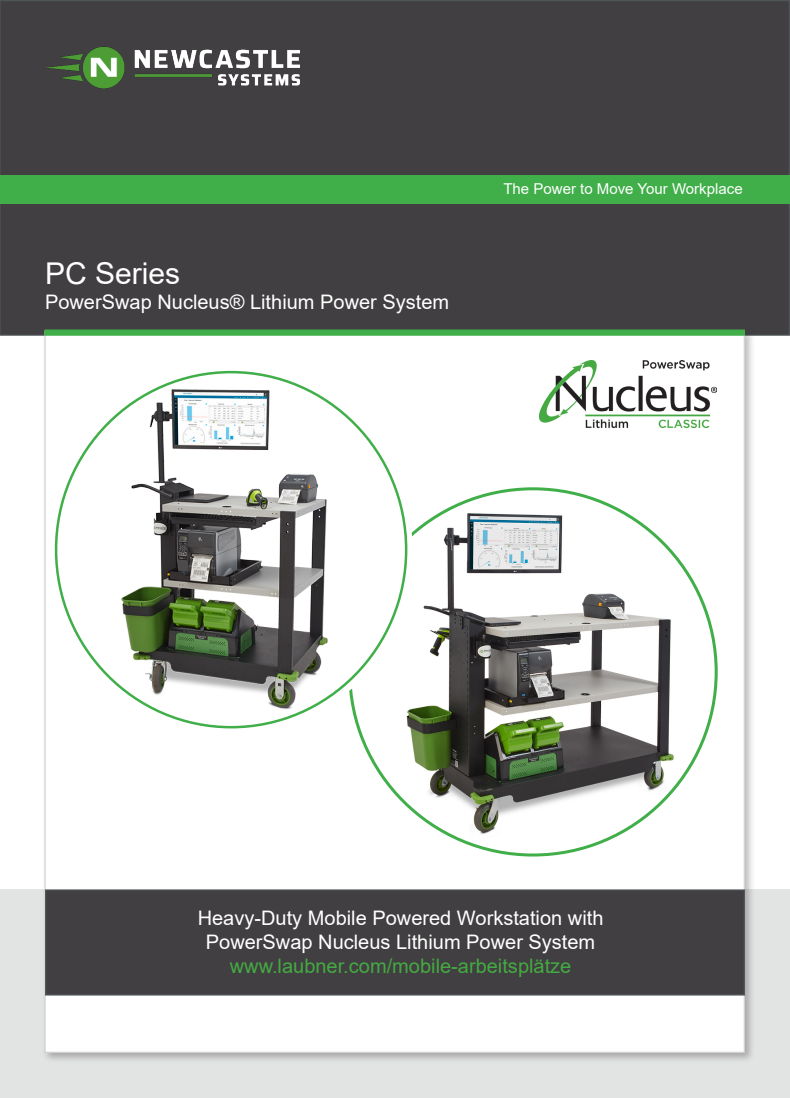
<style>
.page{position:relative;width:790px;height:1098px;background:#fff}
.page>*{position:absolute;margin:0;border:0;box-sizing:border-box;transform-origin:0 0}
.t1{font:30px "Arial";color:#fff}
.t2{font:20px "Arial";color:#fff}
.t3{font:20px "Arial";color:#44aa42}
.t4{font:15px "Arial";color:#fff}
</style>
<div class="page">
<div style="left:0;top:1px;width:788px;height:334px;background:#413f41"></div>
<div style="left:0;top:175px;width:789px;height:28px;background:#40ae49"></div>
<div style="left:0;top:889px;width:789px;height:208px;background:#e2e3e3"></div>
<div style="left:41px;top:328px;width:714px;height:735px;background:#231f20;opacity:.3"></div>
<div style="left:44px;top:331px;width:700px;height:721px;background:#fff;border:1px solid #d1d2d4"></div>
<div style="left:44px;top:329px;width:700px;height:7px;background:#40ae49"></div>
<div style="left:45px;top:889px;width:699px;height:106px;background:#413f41;border:1px solid #4f5458"></div>
<img style="left:45px;top:46px;width:255px;height:43px">
<img style="left:375px;top:507px;width:330px;height:330px">
<div style="left:56px;top:372px;width:350px;height:355px;background:#fff;border-radius:50%"></div>
<img style="left:111px;top:382px;width:223px;height:331px">
<img style="left:539px;top:360px;width:176px;height:69px">
<p class="t1" style="left:45px;top:253px;width:137px">PC Series</p>
<p class="t2" style="left:45px;top:288px;width:405px">PowerSwap Nucleus® Lithium Power System</p>
<p class="t4" style="left:503px;top:178px;width:240px">The Power to Move Your Workplace</p>
<p class="t2" style="left:198px;top:903px;width:407px">Heavy-Duty Mobile Powered Workstation with</p>
<p class="t2" style="left:206px;top:927px;width:390px">PowerSwap Nucleus Lithium Power System</p>
<p class="t3" style="left:230px;top:951px;width:343px">www.laubner.com/mobile-arbeitsplätze</p>
</div>
